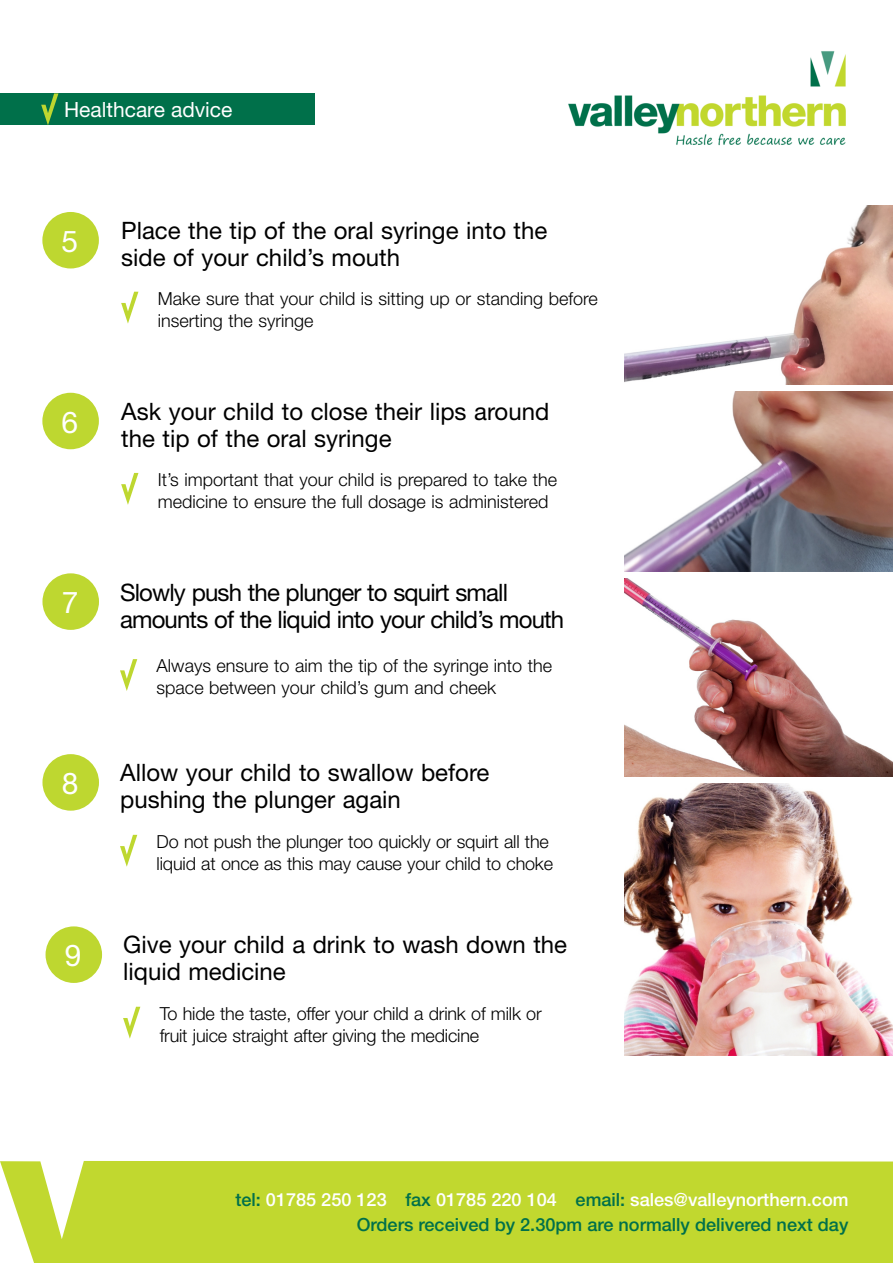
<style>
.page{position:relative;width:893px;height:1263px;background:#fff}
.page>*{position:absolute;margin:0;border:0;box-sizing:border-box;transform-origin:0 0}
.t1{font:30px "Helvetica Neue LT Std";color:#fff}
.t2{font:24px/27px "Helvetica Neue LT Std";color:#000}
.t3{font:24px/27px "Helvetica Neue LT Std";letter-spacing:-.035em;color:#000}
.t4{font:21px "Helvetica Neue LT Std";color:#fff}
.t5{font:500 18.15px/25px "Helvetica Neue LT Std";color:#00704a;text-align:right}
.t6{font:300 18px/22.5px "Helvetica Neue LT Std";color:#000}
.s1{color:#fff}
</style>
<div class="page">
<img style="left:624px;top:578px;width:269px;height:198px">
<div style="left:0;top:93px;width:314px;height:32px;background:#00704a"></div>
<div style="left:0;top:1161px;width:892px;height:102px;background:#c1d82f"></div>
<svg style="left:41px;top:93px;width:17px;height:32px"></svg>
<svg style="left:121px;top:292px;width:17px;height:32px"></svg>
<img style="left:568px;top:51px;width:278px;height:95px">
<div style="left:42px;top:212px;width:57px;height:56px;background:#bed730;border-radius:50%"></div>
<svg style="left:121px;top:473px;width:17px;height:32px"></svg>
<svg style="left:120px;top:659px;width:17px;height:32px"></svg>
<svg style="left:120px;top:835px;width:17px;height:32px"></svg>
<div style="left:42px;top:573px;width:57px;height:57px;background:#bed730;border-radius:50%"></div>
<div style="left:42px;top:754px;width:57px;height:57px;background:#bed730;border-radius:50%"></div>
<svg style="left:123px;top:1007px;width:17px;height:31px"></svg>
<div style="left:46px;top:926px;width:56px;height:57px;background:#bed730;border-radius:50%"></div>
<div style="left:42px;top:393px;width:57px;height:56px;background:#bed730;border-radius:50%"></div>
<img style="left:624px;top:205px;width:269px;height:180px">
<img style="left:624px;top:392px;width:269px;height:179px">
<img style="left:624px;top:783px;width:269px;height:273px">
<hr style="left:892px;top:93px;width:1px;height:32px;background:#00704a">
<svg style="left:892px;top:1161px;width:1px;height:102px"></svg>
<p class="t4" style="left:64px;top:102px;width:170px">Healthcare advice</p>
<h1 class="t1" style="left:62px;top:230px;width:18px">5</h1>
<h2 class="t2" style="left:121px;top:221px;width:428px">Place the tip of the oral syringe into the side of your child’s mouth</h2>
<p class="t6" style="left:158px;top:289px;width:441px">Make sure that your child is sitting up or standing before inserting the syringe</p>
<h1 class="t1" style="left:62px;top:411px;width:18px">6</h1>
<h2 class="t2" style="left:121px;top:401px;width:430px">Ask your child to close their lips around the tip of the oral syringe</h2>
<p class="t6" style="left:158px;top:471px;width:401px">It’s important that your child is prepared to take the medicine to ensure the full dosage is administered</p>
<h1 class="t1" style="left:62px;top:592px;width:18px">7</h1>
<h2 class="t3" style="left:120px;top:582px;width:446px">Slowly push the plunger to squirt small amounts of the liquid into your child’s mouth</h2>
<p class="t6" style="left:157px;top:657px;width:397px">Always ensure to aim the tip of the syringe into the space between your child’s gum and cheek</p>
<h1 class="t1" style="left:62px;top:773px;width:18px">8</h1>
<h2 class="t2" style="left:120px;top:763px;width:371px">Allow your child to swallow before pushing the plunger again</h2>
<p class="t6" style="left:157px;top:832px;width:398px">Do not push the plunger too quickly or squirt all the liquid at once as this may cause your child to choke</p>
<h1 class="t1" style="left:65px;top:945px;width:18px">9</h1>
<h2 class="t2" style="left:123px;top:935px;width:445px">Give your child a drink to wash down the liquid medicine</h2>
<p class="t6" style="left:160px;top:1004px;width:384px">To hide the taste, offer your child a drink of milk or fruit juice straight after giving the medicine</p>
<p class="t5" style="left:235px;top:1190px;width:615px">tel: <span class="s1">01785 250 123</span> fax <span class="s1">01785 220 104</span> email: <span class="s1">sales@valleynorthern.com<br></span>Orders received by 2.30pm are normally delivered next day</p>
</div>
